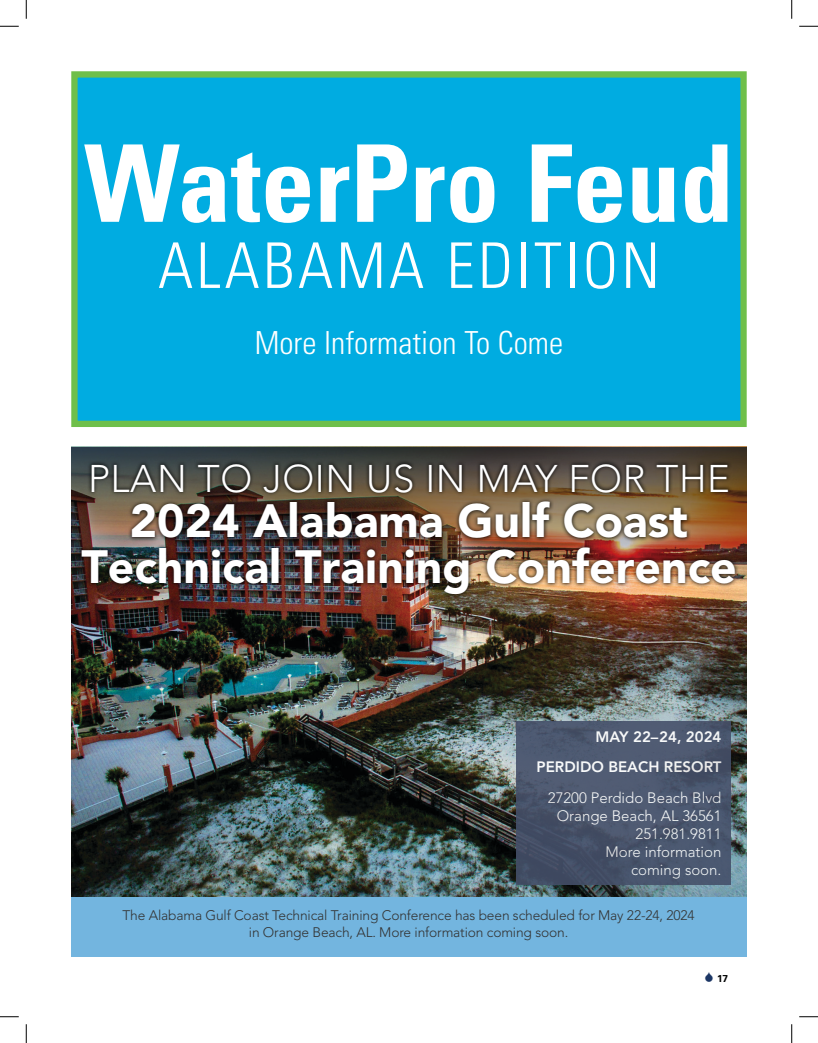
<style>
.page{position:relative;width:818px;height:1043px;background:#fff}
.page>*{position:absolute;margin:0;border:0;box-sizing:border-box;transform-origin:0 0}
.t1{font:700 condensed 107.12px "Univers LT Std";color:#fff}
.t2{font:300 condensed 63px "Univers LT Std";letter-spacing:.055em;color:#fff}
.t3{font:900 46.25px/45.5px "Avenir";color:#fff;text-align:center}
.t4{font:300 38.25px "Avenir";letter-spacing:.015em;color:#fff}
.t5{font:300 condensed 31.75px "Univers LT Std";color:#fff}
.t6{font:300 15px/18px "Avenir";color:#fff;text-align:right}
.t7{font:800 15px/30.5px "Avenir";color:#fff;text-align:right}
.t8{font:300 13.75px/16.5px "Avenir";letter-spacing:-.01em;color:#333;text-align:center}
.t9{font:700 10px "Univers LT Std";color:#020304}
.s1{font-family:"Mostly Waves";font-weight:400;color:#1c3665}
</style>
<div class="page">
<img style="left:71px;top:584px;width:675px;height:313px">
<div style="left:71px;top:897px;width:675px;height:59px;background:#73b5df"></div>
<div style="left:516px;top:721px;width:214px;height:164px;background:linear-gradient(to right,#49546b,#4b576f)"></div>
<svg style="left:71px;top:447px;width:675px;height:137px;background:#3b3936"></svg>
<div style="left:77px;top:459px;width:662px;height:139px;background:#020304;opacity:.85"></div>
<div style="left:74px;top:74px;width:669px;height:350px;background:#00ace1"></div>
<div style="left:71px;top:71px;width:675px;height:356px;border:6px solid #6fbf4a"></div>
<svg style="left:0;top:25px;width:19px;height:2px"></svg>
<svg style="left:799px;top:25px;width:19px;height:2px"></svg>
<svg style="left:0;top:1016px;width:19px;height:1px"></svg>
<svg style="left:799px;top:1016px;width:19px;height:1px"></svg>
<svg style="left:25px;top:0;width:2px;height:19px"></svg>
<svg style="left:25px;top:1024px;width:2px;height:18px"></svg>
<svg style="left:791px;top:0;width:1px;height:19px"></svg>
<svg style="left:791px;top:1024px;width:1px;height:18px"></svg>
<h1 class="t1" style="left:84px;top:118px;width:650px">WaterPro Feud</h1>
<h2 class="t2" style="left:158px;top:228px;width:503px">ALABAMA EDITION</h2>
<h3 class="t5" style="left:255px;top:324px;width:310px">More Information To Come</h3>
<h3 class="t4" style="left:88px;top:456px;width:643px">PLAN TO JOIN US IN MAY FOR THE</h3>
<h3 class="t3" style="left:81px;top:498px;width:656px">2024 Alabama Gulf Coast<br>Technical Training Conference</h3>
<p class="t7" style="left:536px;top:721px;width:186px">MAY 22–24, 2024<br>PERDIDO BEACH RESORT</p>
<p class="t6" style="left:548px;top:788px;width:175px">27200 Perdido Beach Blvd<br>Orange Beach, AL 36561<br>251.981.9811<br>More information<br>coming soon.</p>
<p class="t8" style="left:122px;top:907px;width:573px">The Alabama Gulf Coast Technical Training Conference has been scheduled for May 22-24, 2024 in Orange Beach, AL. More information coming soon.</p>
<p class="t9" style="left:704px;top:972px;width:25px"><span class="s1">A</span> 17</p>
</div>
